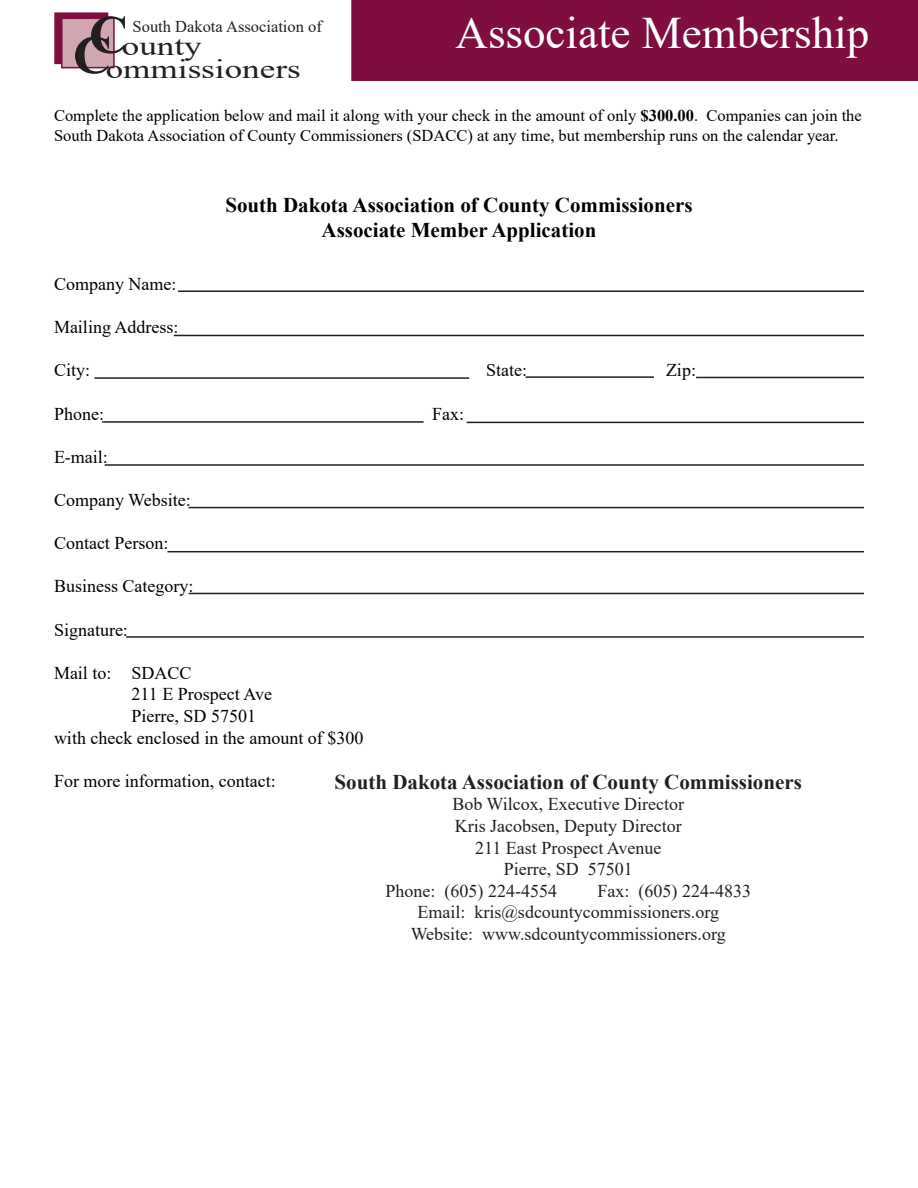
<style>
.page{position:relative;width:918px;height:1188px;background:#fff}
.page>*{position:absolute;margin:0;border:0;box-sizing:border-box;transform-origin:0 0}
.t1{font:700 54px "Times New Roman";color:#231f20}
.t2{font:45px "Times New Roman";color:#fff}
.t3{font:27px "Times New Roman";color:#231f20;scale:1.3 1}
.t4{font:700 21px "Times New Roman";color:#000}
.t5{font:700 21px "Times New Roman";color:#231f20}
.t6{font:18px "Times New Roman";color:#000}
.t7{font:18px "Times New Roman";color:#231f20}
.t8{font:16.5px/19.8px "Times New Roman";color:#000}
.t9{font:16.5px "Times New Roman";color:#231f20}
.s1{font-weight:700}
</style>
<div class="page">
<div style="left:351px;top:0;width:567px;height:81px;background:#800d40"></div>
<div style="left:54px;top:12px;width:54px;height:52px;background:#800d40;border:2px solid #800d40"></div>
<div style="left:61px;top:18px;width:54px;height:50px;background:#d0a7b1;border:2px solid #800d40"></div>
<hr style="left:178px;top:290px;width:686px;height:2px;background:#231f20">
<hr style="left:174px;top:335px;width:690px;height:1px;background:#231f20">
<hr style="left:94px;top:377px;width:375px;height:2px;background:#231f20">
<hr style="left:526px;top:376px;width:128px;height:2px;background:#231f20">
<hr style="left:696px;top:377px;width:168px;height:1px;background:#231f20">
<hr style="left:102px;top:421px;width:322px;height:2px;background:#231f20">
<hr style="left:105px;top:464px;width:759px;height:2px;background:#231f20">
<hr style="left:189px;top:507px;width:675px;height:1px;background:#231f20">
<hr style="left:167px;top:551px;width:697px;height:1px;background:#231f20">
<hr style="left:189px;top:593px;width:675px;height:1px;background:#231f20">
<hr style="left:467px;top:422px;width:397px;height:1px;background:#231f20">
<hr style="left:126px;top:636px;width:738px;height:2px;background:#231f20">
<p class="t1" style="left:89px;top:-4px;width:40px">C</p>
<p class="t3" style="left:106px;top:50px;width:152px">ommissioners</p>
<p class="t9" style="left:133px;top:15px;width:191px">South Dakota Association of</p>
<p class="t2" style="left:456px;top:1px;width:415px">Associate Membership</p>
<p class="t1" style="left:73px;top:16px;width:40px">C</p>
<p class="t3" style="left:122px;top:27px;width:63px">ounty</p>
<p class="t8" style="left:54px;top:105px;width:809px">Complete the application below and mail it along with your check in the amount of only <span class="s1">$300.00</span>. Companies can join the<br>South Dakota Association of County Commissioners (SDACC) at any time, but membership runs on the calendar year.</p>
<p class="t4" style="left:225px;top:190px;width:469px">South Dakota Association of County Commissioners</p>
<p class="t4" style="left:322px;top:215px;width:276px">Associate Member Application</p>
<p class="t6" style="left:54px;top:271px;width:124px">Company Name:</p>
<p class="t6" style="left:54px;top:315px;width:126px">Mailing Address:</p>
<p class="t6" style="left:54px;top:358px;width:38px">City:</p>
<p class="t6" style="left:486px;top:358px;width:43px">State:</p>
<p class="t6" style="left:666px;top:358px;width:32px">Zip:</p>
<p class="t6" style="left:54px;top:401px;width:52px">Phone:</p>
<p class="t6" style="left:432px;top:401px;width:34px">Fax:</p>
<p class="t6" style="left:54px;top:444px;width:55px">E-mail:</p>
<p class="t6" style="left:54px;top:487px;width:138px">Company Website:</p>
<p class="t6" style="left:54px;top:531px;width:116px">Contact Person:</p>
<p class="t6" style="left:54px;top:574px;width:141px">Business Category:</p>
<p class="t6" style="left:54px;top:617px;width:75px">Signature:</p>
<p class="t6" style="left:54px;top:660px;width:139px">Mail to: SDACC</p>
<p class="t6" style="left:132px;top:682px;width:142px">211 E Prospect Ave</p>
<p class="t6" style="left:132px;top:703px;width:126px">Pierre, SD 57501</p>
<p class="t6" style="left:54px;top:725px;width:311px">with check enclosed in the amount of $300</p>
<p class="t6" style="left:54px;top:768px;width:223px">For more information, contact:</p>
<p class="t5" style="left:335px;top:767px;width:469px">South Dakota Association of County Commissioners</p>
<p class="t7" style="left:452px;top:792px;width:233px">Bob Wilcox, Executive Director</p>
<p class="t7" style="left:455px;top:813px;width:228px">Kris Jacobsen, Deputy Director</p>
<p class="t7" style="left:475px;top:835px;width:188px">211 East Prospect Avenue</p>
<p class="t7" style="left:504px;top:857px;width:130px">Pierre, SD 57501</p>
<p class="t7" style="left:386px;top:878px;width:173px">Phone: (605) 224-4554</p>
<p class="t7" style="left:598px;top:878px;width:155px">Fax: (605) 224-4833</p>
<p class="t7" style="left:417px;top:900px;width:303px">Email: kris@sdcountycommissioners.org</p>
<p class="t7" style="left:411px;top:921px;width:317px">Website: www.sdcountycommissioners.org</p>
</div>
